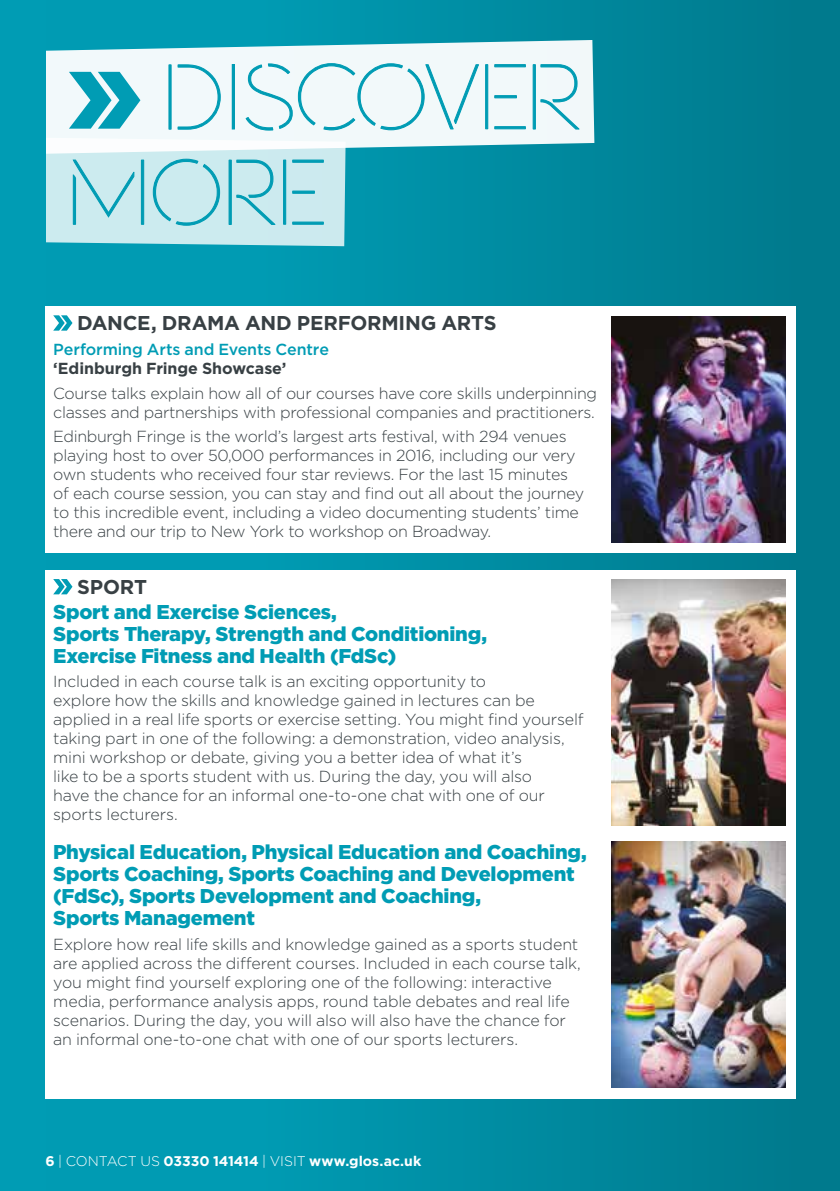
<style>
.page{position:relative;width:840px;height:1191px;background:#fff}
.page>*{position:absolute;margin:0;border:0;box-sizing:border-box;transform-origin:0 0}
.t1{font:92px/95.4px "NEONLIGHTS";letter-spacing:-.025em;color:#009cb4}
.t2{font:900 20px/22px "Gotham";letter-spacing:-.01em;color:#009cb4}
.t3{font:700 20px "Gotham";letter-spacing:-.01em;color:#384044}
.t4{font:300 16px/19px "Gotham";letter-spacing:-.02em;color:#384044}
.t5{font:500 16px "Gotham";letter-spacing:-.005em;color:#009cb4}
.t6{font:700 16px "Gotham";letter-spacing:-.005em;color:#384044}
.t7{font:700 14px "Gotham";letter-spacing:-.005em;color:#fff}
.s1{font-weight:300}
</style>
<div class="page">
<div style="left:0;top:0;width:839px;height:1191px;background:linear-gradient(to right,#05a6bf,#037c8f)"></div>
<svg style="left:45px;top:40px;width:549px;height:114px;fill:#f2f9fa"></svg>
<svg style="left:167px;top:64px;width:54px;height:66px"></svg>
<div style="left:231px;top:64px;width:4px;height:65px;border:1px solid #009cb4"></div>
<svg style="left:245px;top:62px;width:334px;height:69px"></svg>
<svg style="left:45px;top:137px;width:300px;height:109px;background:#bfe5eb"></svg>
<svg style="left:69px;top:72px;width:71px;height:57px"></svg>
<div style="left:0;top:0;width:45px;height:1191px;background:#009cb4"></div>
<div style="left:45px;top:570px;width:749px;height:528px;background:#fff"></div>
<svg style="left:53px;top:579px;width:19px;height:15px"></svg>
<div style="left:45px;top:306px;width:749px;height:246px;background:#fff"></div>
<svg style="left:53px;top:315px;width:19px;height:16px"></svg>
<img style="left:611px;top:317px;width:174px;height:225px">
<img style="left:611px;top:579px;width:174px;height:246px">
<img style="left:611px;top:841px;width:174px;height:246px">
<h1 class="t1" style="left:68px;top:50px;width:516px;text-indent:95px">DISCOVER<br>MORE</h1>
<p class="t3" style="left:77px;top:310px;width:420px">DANCE, DRAMA AND PERFORMING ARTS</p>
<p class="t5" style="left:53px;top:339px;width:277px">Performing Arts and Events Centre</p>
<p class="t6" style="left:53px;top:357px;width:235px">‘Edinburgh Fringe Showcase’</p>
<p class="t4" style="left:53px;top:383px;width:545px">Course talks explain how all of our courses have core skills underpinning classes and partnerships with professional companies and practitioners.</p>
<p class="t4" style="left:53px;top:426px;width:532px">Edinburgh Fringe is the world’s largest arts festival, with 294 venues playing host to over 50,000 performances in 2016, including our very own students who received four star reviews. For the last 15 minutes of each course session, you can stay and find out all about the journey to this incredible event, including a video documenting students’ time there and our trip to New York to workshop on Broadway.</p>
<p class="t3" style="left:77px;top:573px;width:71px">SPORT</p>
<p class="t2" style="left:53px;top:600px;width:435px">Sport and Exercise Sciences,<br>Sports Therapy, Strength and Conditioning,<br>Exercise Fitness and Health (FdSc)</p>
<p class="t4" style="left:53px;top:671px;width:531px">Included in each course talk is an exciting opportunity to<br>explore how the skills and knowledge gained in lectures can be applied in a real life sports or exercise setting. You might find yourself taking part in one of the following: a demonstration, video analysis, mini workshop or debate, giving you a better idea of what it’s<br>like to be a sports student with us. During the day, you will also<br>have the chance for an informal one-to-one chat with one of our sports lecturers.</p>
<p class="t2" style="left:53px;top:841px;width:534px">Physical Education, Physical Education and Coaching, Sports Coaching, Sports Coaching and Development (FdSc), Sports Development and Coaching,<br>Sports Management</p>
<p class="t4" style="left:53px;top:934px;width:529px">Explore how real life skills and knowledge gained as a sports student are applied across the different courses. Included in each course talk, you might find yourself exploring one of the following: interactive media, performance analysis apps, round table debates and real life scenarios. During the day, you will also will also have the chance for an informal one-to-one chat with one of our sports lecturers.</p>
<p class="t7" style="left:45px;top:1151px;width:377px">6 <span class="s1">| CONTACT US</span> 03330 141414 <span class="s1">| VISIT</span> www.glos.ac.uk</p>
</div>
